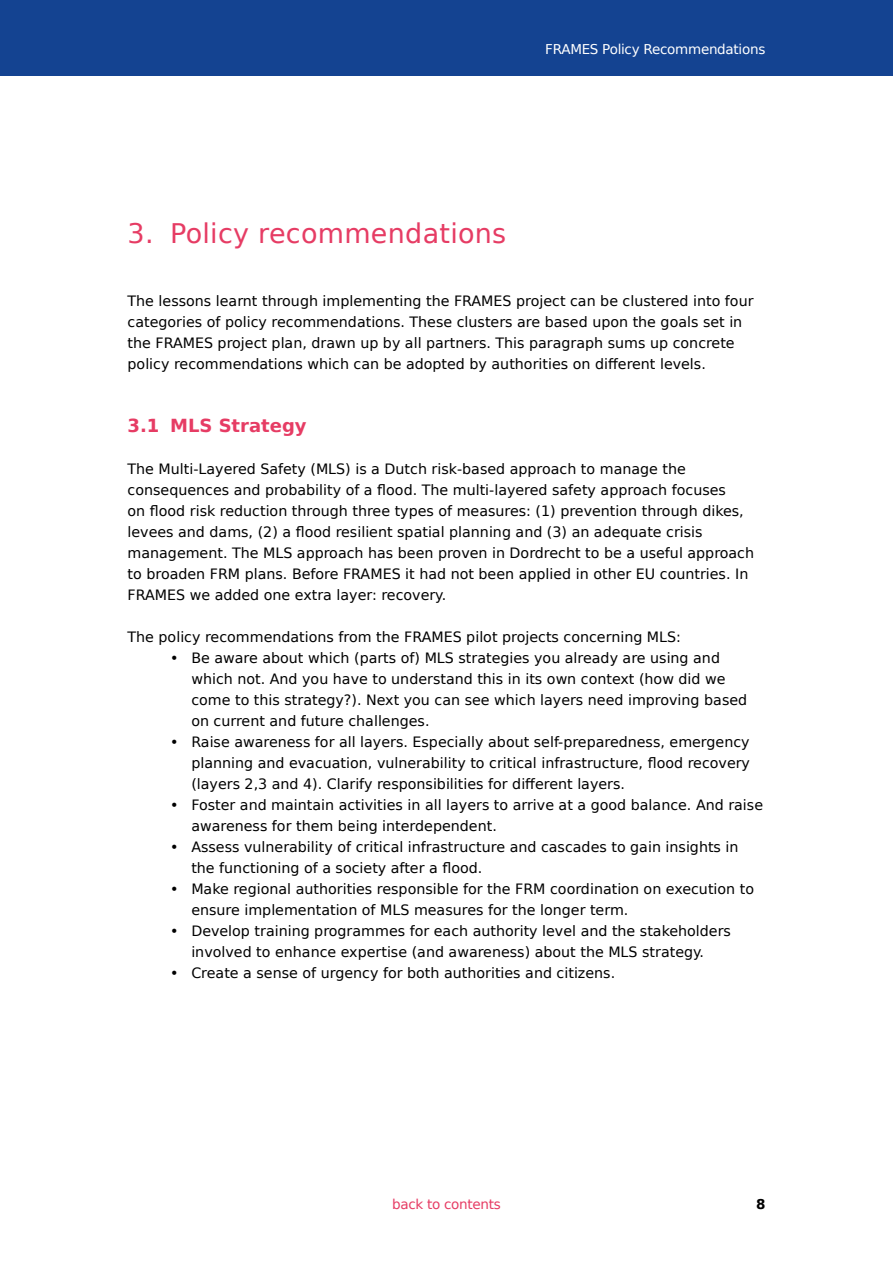
<style>
.page{position:relative;width:893px;height:1263px;background:#fff}
.page>*{position:absolute;margin:0;border:0;box-sizing:border-box;transform-origin:0 0}
.t1{font:27px "DejaVu Sans";letter-spacing:.01em;color:#e63c64}
.t2{font:700 18px "DejaVu Sans";color:#e63c64}
.t3{font:14.25px/21px "DejaVu Sans";color:#000}
.t4{font:13.5px "DejaVu Sans";letter-spacing:-.02em;color:#fff}
.t5{font:13.5px "DejaVu Sans";letter-spacing:-.02em;color:#e63c64}
.t6{font:700 13.5px "DejaVu Sans";color:#000}
</style>
<div class="page">
<div style="left:0;top:0;width:893px;height:75px;background:#144391"></div>
<p class="t4" style="left:545px;top:37px;width:222px">FRAMES Policy Recommendations</p>
<h1 class="t1" style="left:128px;top:210px;width:380px">3. Policy recommendations</h1>
<p class="t3" style="left:128px;top:290px;width:627px">The lessons learnt through implementing the FRAMES project can be clustered into four categories of policy recommendations. These clusters are based upon the goals set in the FRAMES project plan, drawn up by all partners. This paragraph sums up concrete policy recommendations which can be adopted by authorities on different levels.</p>
<p class="t2" style="left:128px;top:411px;width:181px">3.1 MLS Strategy</p>
<p class="t3" style="left:128px;top:458px;width:628px">The Multi-Layered Safety (MLS) is a Dutch risk-based approach to manage the consequences and probability of a flood. The multi-layered safety approach focuses<br>on flood risk reduction through three types of measures: (1) prevention through dikes, levees and dams, (2) a flood resilient spatial planning and (3) an adequate crisis management. The MLS approach has been proven in Dordrecht to be a useful approach to broaden FRM plans. Before FRAMES it had not been applied in other EU countries. In FRAMES we added one extra layer: recovery.</p>
<p class="t3" style="left:128px;top:626px;width:555px">The policy recommendations from the FRAMES pilot projects concerning MLS:</p>
<p class="t3" style="left:191px;top:647px;width:557px;text-indent:-21px">• Be aware about which (parts of) MLS strategies you already are using and which not. And you have to understand this in its own context (how did we come to this strategy?). Next you can see which layers need improving based on current and future challenges.</p>
<p class="t3" style="left:191px;top:731px;width:560px;text-align:justify;text-indent:-21px">• Raise awareness for all layers. Especially about self-preparedness, emergency planning and evacuation, vulnerability to critical infrastructure, flood recovery (layers 2,3 and 4). Clarify responsibilities for different layers.</p>
<p class="t3" style="left:191px;top:794px;width:573px;text-indent:-21px">• Foster and maintain activities in all layers to arrive at a good balance. And raise awareness for them being interdependent.</p>
<p class="t3" style="left:191px;top:836px;width:549px;text-indent:-21px">• Assess vulnerability of critical infrastructure and cascades to gain insights in the functioning of a society after a flood.</p>
<p class="t3" style="left:191px;top:878px;width:564px;text-indent:-21px">• Make regional authorities responsible for the FRM coordination on execution to ensure implementation of MLS measures for the longer term.</p>
<p class="t3" style="left:170px;top:920px;width:562px;text-align:center">• Develop training programmes for each authority level and the stakeholders involved to enhance expertise (and awareness) about the MLS strategy.</p>
<p class="t3" style="left:170px;top:962px;width:447px">• Create a sense of urgency for both authorities and citizens.</p>
<p class="t5" style="left:392px;top:1192px;width:110px">back to contents</p>
<p class="t6" style="left:756px;top:1193px;width:11px">8</p>
</div>
